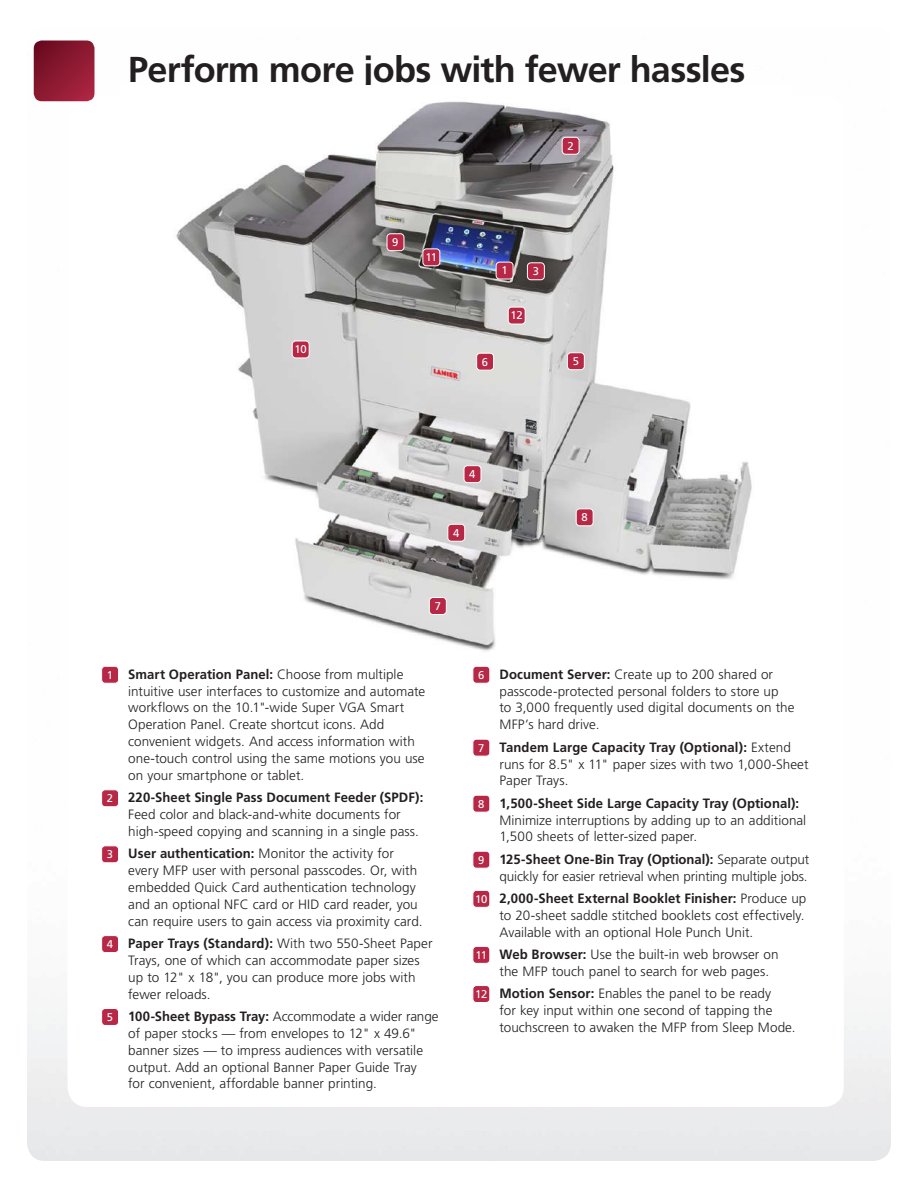
<style>
.page{position:relative;width:918px;height:1188px;background:#fff}
.page>*{position:absolute;margin:0;border:0;box-sizing:border-box;transform-origin:0 0}
.t1{font:700 36px "Frutiger LT Std";letter-spacing:-.02em;color:#231f20}
.t2{font:300 13.5px/16.8px "Frutiger LT Std";letter-spacing:.005em;color:#231f20}
.t3{font:11.25px "Frutiger LT Std";color:#fff}
.s1{font-weight:400;font-size:11.25px;color:#fff}
.s2{font-weight:700}
</style>
<div class="page">
<svg style="left:34px;top:40px;width:60px;height:61px;background:#8b1a31"></svg>
<img style="left:176px;top:101px;width:576px;height:550px">
<div style="left:496px;top:262px;width:17px;height:17px;background:#b62846;border-radius:4px"></div>
<div style="left:496px;top:262px;width:17px;height:17px;border:1px solid #fff;border-radius:4px"></div>
<div style="left:562px;top:137px;width:17px;height:17px;background:#b62846;border-radius:4px"></div>
<div style="left:562px;top:137px;width:17px;height:18px;border:1px solid #fff;border-radius:4px"></div>
<div style="left:527px;top:263px;width:17px;height:17px;background:#b62846;border-radius:4px"></div>
<div style="left:527px;top:262px;width:18px;height:18px;border:1px solid #fff;border-radius:4px"></div>
<div style="left:464px;top:466px;width:17px;height:17px;background:#b62846;border-radius:4px"></div>
<div style="left:464px;top:465px;width:17px;height:18px;border:1px solid #fff;border-radius:4px"></div>
<div style="left:567px;top:353px;width:17px;height:17px;background:#b62846;border-radius:4px"></div>
<div style="left:567px;top:352px;width:18px;height:18px;border:1px solid #fff;border-radius:4px"></div>
<div style="left:477px;top:353px;width:17px;height:17px;background:#b62846;border-radius:4px"></div>
<div style="left:476px;top:353px;width:18px;height:18px;border:1px solid #fff;border-radius:4px"></div>
<div style="left:448px;top:524px;width:17px;height:17px;background:#b62846;border-radius:4px"></div>
<div style="left:447px;top:524px;width:18px;height:18px;border:1px solid #fff;border-radius:4px"></div>
<div style="left:429px;top:598px;width:17px;height:16px;background:#b62846;border-radius:4px"></div>
<div style="left:429px;top:597px;width:18px;height:18px;border:1px solid #fff;border-radius:4px"></div>
<div style="left:576px;top:509px;width:17px;height:17px;background:#b62846;border-radius:4px"></div>
<div style="left:576px;top:508px;width:18px;height:18px;border:1px solid #fff;border-radius:4px"></div>
<div style="left:387px;top:234px;width:17px;height:17px;background:#b62846;border-radius:4px"></div>
<div style="left:387px;top:233px;width:17px;height:18px;border:1px solid #fff;border-radius:4px"></div>
<div style="left:292px;top:341px;width:17px;height:17px;background:#b62846;border-radius:4px"></div>
<div style="left:292px;top:341px;width:18px;height:17px;border:1px solid #fff;border-radius:4px"></div>
<div style="left:423px;top:249px;width:17px;height:17px;background:#b62846;border-radius:4px"></div>
<div style="left:423px;top:248px;width:17px;height:18px;border:1px solid #fff;border-radius:4px"></div>
<div style="left:508px;top:307px;width:17px;height:17px;background:#b62846;border-radius:4px"></div>
<div style="left:508px;top:307px;width:18px;height:17px;border:1px solid #fff;border-radius:4px"></div>
<div style="left:102px;top:666px;width:17px;height:17px;background:#b62846;border-radius:4px"></div>
<div style="left:101px;top:666px;width:18px;height:18px;border:1px solid #fff;border-radius:4px"></div>
<div style="left:102px;top:790px;width:17px;height:17px;background:#b62846;border-radius:4px"></div>
<div style="left:101px;top:789px;width:18px;height:18px;border:1px solid #fff;border-radius:4px"></div>
<div style="left:102px;top:846px;width:17px;height:17px;background:#b62846;border-radius:4px"></div>
<div style="left:101px;top:845px;width:18px;height:18px;border:1px solid #fff;border-radius:4px"></div>
<div style="left:102px;top:936px;width:17px;height:17px;background:#b62846;border-radius:4px"></div>
<div style="left:101px;top:935px;width:18px;height:18px;border:1px solid #fff;border-radius:4px"></div>
<div style="left:102px;top:1009px;width:17px;height:16px;background:#b62846;border-radius:4px"></div>
<div style="left:101px;top:1008px;width:18px;height:18px;border:1px solid #fff;border-radius:4px"></div>
<div style="left:473px;top:666px;width:17px;height:17px;background:#b62846;border-radius:4px"></div>
<div style="left:473px;top:666px;width:17px;height:18px;border:1px solid #fff;border-radius:4px"></div>
<div style="left:473px;top:739px;width:17px;height:17px;background:#b62846;border-radius:4px"></div>
<div style="left:473px;top:739px;width:17px;height:18px;border:1px solid #fff;border-radius:4px"></div>
<div style="left:473px;top:795px;width:17px;height:17px;background:#b62846;border-radius:4px"></div>
<div style="left:473px;top:795px;width:17px;height:18px;border:1px solid #fff;border-radius:4px"></div>
<div style="left:473px;top:851px;width:17px;height:17px;background:#b62846;border-radius:4px"></div>
<div style="left:473px;top:851px;width:17px;height:18px;border:1px solid #fff;border-radius:4px"></div>
<div style="left:473px;top:890px;width:17px;height:17px;background:#b62846;border-radius:4px"></div>
<div style="left:473px;top:890px;width:17px;height:18px;border:1px solid #fff;border-radius:4px"></div>
<div style="left:473px;top:946px;width:17px;height:17px;background:#b62846;border-radius:4px"></div>
<div style="left:473px;top:946px;width:17px;height:18px;border:1px solid #fff;border-radius:4px"></div>
<div style="left:473px;top:986px;width:17px;height:17px;background:#b62846;border-radius:4px"></div>
<div style="left:473px;top:985px;width:17px;height:18px;border:1px solid #fff;border-radius:4px"></div>
<h1 class="t1" style="left:128px;top:49px;width:619px">Perform more jobs with fewer hassles</h1>
<p class="t3" style="left:295px;top:343px;width:14px">10</p>
<p class="t3" style="left:392px;top:236px;width:8px">9</p>
<p class="t3" style="left:426px;top:251px;width:13px">11</p>
<p class="t3" style="left:567px;top:139px;width:8px">2</p>
<p class="t3" style="left:501px;top:264px;width:8px">1</p>
<p class="t3" style="left:533px;top:265px;width:8px">3</p>
<p class="t3" style="left:511px;top:309px;width:13px">12</p>
<p class="t3" style="left:482px;top:355px;width:8px">6</p>
<p class="t3" style="left:573px;top:355px;width:8px">5</p>
<p class="t3" style="left:469px;top:468px;width:8px">4</p>
<p class="t3" style="left:453px;top:526px;width:8px">4</p>
<p class="t3" style="left:581px;top:511px;width:8px">8</p>
<p class="t3" style="left:435px;top:599px;width:8px">7</p>
<p class="t2" style="left:128px;top:666px;width:299px;text-indent:-21px"><span class="s1">1</span> <span class="s2">Smart Operation Panel:</span> Choose from multiple intuitive user interfaces to customize and automate workflows on the 10.1"-wide Super VGA Smart Operation Panel. Create shortcut icons. Add convenient widgets. And access information with one-touch control using the same motions you use on your smartphone or tablet.</p>
<p class="t2" style="left:128px;top:789px;width:297px;text-indent:-21px"><span class="s1">2</span> <span class="s2">220-Sheet Single Pass Document Feeder (SPDF):<br></span>Feed color and black-and-white documents for high-speed copying and scanning in a single pass.</p>
<p class="t2" style="left:128px;top:845px;width:296px;text-indent:-21px"><span class="s1">3</span> <span class="s2">User authentication:</span> Monitor the activity for every MFP user with personal passcodes. Or, with embedded Quick Card authentication technology and an optional NFC card or HID card reader, you can require users to gain access via proximity card.</p>
<p class="t2" style="left:128px;top:935px;width:306px;text-indent:-21px"><span class="s1">4</span> <span class="s2">Paper Trays (Standard):</span> With two 550-Sheet Paper Trays, one of which can accommodate paper sizes up to 12" x 18", you can produce more jobs with fewer reloads.</p>
<p class="t2" style="left:128px;top:1008px;width:312px;text-indent:-21px"><span class="s1">5</span> <span class="s2">100-Sheet Bypass Tray:</span> Accommodate a wider range of paper stocks — from envelopes to 12" x 49.6" banner sizes — to impress audiences with versatile output. Add an optional Banner Paper Guide Tray<br>for convenient, affordable banner printing.</p>
<p class="t2" style="left:500px;top:666px;width:297px;text-indent:-21px"><span class="s1">6</span> <span class="s2">Document Server:</span> Create up to 200 shared or passcode-protected personal folders to store up<br>to 3,000 frequently used digital documents on the MFP’s hard drive.</p>
<p class="t2" style="left:500px;top:739px;width:311px;text-indent:-21px"><span class="s1">7</span> <span class="s2">Tandem Large Capacity Tray (Optional):</span> Extend runs for 8.5" x 11" paper sizes with two 1,000-Sheet<br>Paper Trays.</p>
<p class="t2" style="left:500px;top:795px;width:308px;text-indent:-21px"><span class="s1">8</span> <span class="s2">1,500-Sheet Side Large Capacity Tray (Optional):<br></span>Minimize interruptions by adding up to an additional<br>1,500 sheets of letter-sized paper.</p>
<p class="t2" style="left:478px;top:851px;width:333px;text-align:right"><span class="s1">9</span> <span class="s2">125-Sheet One-Bin Tray (Optional):</span> Separate output quickly for easier retrieval when printing multiple jobs.</p>
<p class="t2" style="left:500px;top:890px;width:308px;text-indent:-24px"><span class="s1">10</span> <span class="s2">2,000-Sheet External Booklet Finisher:</span> Produce up to 20-sheet saddle stitched booklets cost effectively.<br>Available with an optional Hole Punch Unit.</p>
<p class="t2" style="left:500px;top:946px;width:281px;text-indent:-24px"><span class="s1">11</span> <span class="s2">Web Browser:</span> Use the built-in web browser on the MFP touch panel to search for web pages.</p>
<p class="t2" style="left:500px;top:985px;width:298px;text-indent:-24px"><span class="s1">12</span> <span class="s2">Motion Sensor:</span> Enables the panel to be ready<br>for key input within one second of tapping the touchscreen to awaken the MFP from Sleep Mode.</p>
</div>
